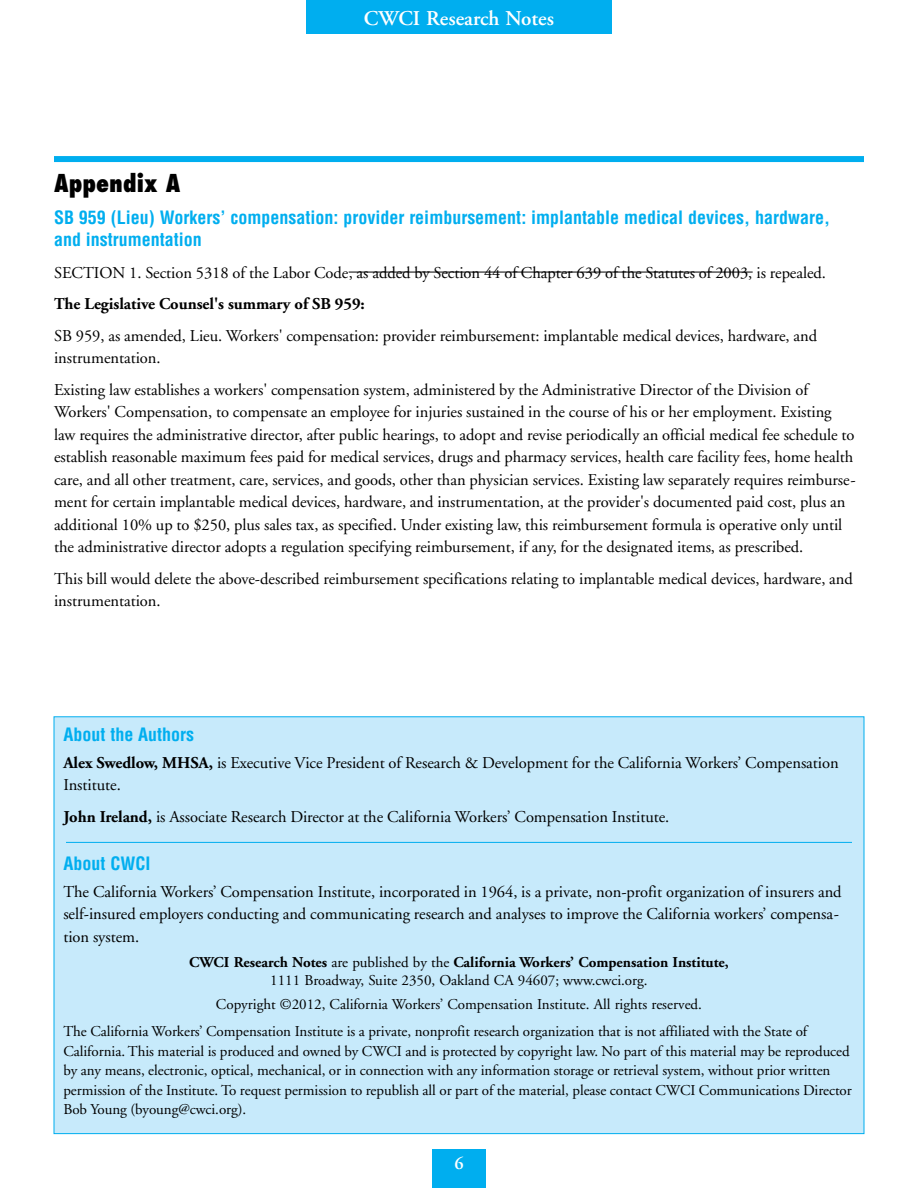
<style>
.page{position:relative;width:918px;height:1188px;background:#fff}
.page>*{position:absolute;margin:0;border:0;box-sizing:border-box;transform-origin:0 0}
.t1{font:800 condensed 24px "Futura";letter-spacing:.005em;color:#000}
.t2{font:600 21px "Adobe Garamond";color:#fff}
.t3{font:700 condensed 18px/22.5px "Helvetica";color:#00aeef}
.t4{font:600 18px "Adobe Garamond";color:#fff}
.t5{font:16.5px/22.5px "Adobe Garamond";letter-spacing:-.005em;color:#000}
.t6{font:700 16.5px "Adobe Garamond";letter-spacing:-.005em;color:#000}
.t7{font:15px/19.5px "Adobe Garamond";letter-spacing:-.005em;color:#000}
.s1{font-weight:700}
</style>
<div class="page">
<div style="left:54px;top:156px;width:810px;height:6px;background:#00aeef"></div>
<hr style="left:349px;top:272px;width:404px;height:1px;background:#000">
<div style="left:306px;top:0;width:306px;height:34px;background:#00aeef"></div>
<div style="left:432px;top:1150px;width:54px;height:38px;background:#00aeef"></div>
<div style="left:54px;top:717px;width:810px;height:417px;background:#c7eafb"></div>
<hr style="left:66px;top:842px;width:786px;height:1px;background:#00aeef">
<p class="t2" style="left:364px;top:7px;width:192px">CWCI Research Notes</p>
<h1 class="t1" style="left:54px;top:168px;width:128px">Appendix A</h1>
<p class="t3" style="left:54px;top:206px;width:778px">SB 959 (Lieu) Workers’ compensation: provider reimbursement: implantable medical devices, hardware, and instrumentation</p>
<p class="t5" style="left:54px;top:262px;width:774px">SECTION 1. Section 5318 of the Labor Code, as added by Section 44 of Chapter 639 of the Statutes of 2003, is repealed.</p>
<p class="t6" style="left:54px;top:295px;width:312px">The Legislative Counsel's summary of SB 959:</p>
<p class="t5" style="left:54px;top:325px;width:765px">SB 959, as amended, Lieu. Workers' compensation: provider reimbursement: implantable medical devices, hardware, and instrumentation.</p>
<p class="t5" style="left:54px;top:379px;width:803px">Existing law establishes a workers' compensation system, administered by the Administrative Director of the Division of Workers' Compensation, to compensate an employee for injuries sustained in the course of his or her employment. Existing law requires the administrative director, after public hearings, to adopt and revise periodically an official medical fee schedule to establish reasonable maximum fees paid for medical services, drugs and pharmacy services, health care facility fees, home health care, and all other treatment, care, services, and goods, other than physician services. Existing law separately requires reimburse&shy;ment for certain implantable medical devices, hardware, and instrumentation, at the provider's documented paid cost, plus an additional 10% up to $250, plus sales tax, as specified. Under existing law, this reimbursement formula is operative only until the administrative director adopts a regulation specifying reimbursement, if any, for the designated items, as prescribed.</p>
<p class="t5" style="left:54px;top:568px;width:800px">This bill would delete the above-described reimbursement specifications relating to implantable medical devices, hardware, and instrumentation.</p>
<p class="t3" style="left:63px;top:723px;width:132px">About the Authors</p>
<p class="t5" style="left:63px;top:751px;width:777px"><span class="s1">Alex Swedlow, MHSA,</span> is Executive Vice President of Research &amp; Development for the California Workers’ Compensation<br>Institute.</p>
<p class="t5" style="left:63px;top:805px;width:608px"><span class="s1">John Ireland,</span> is Associate Research Director at the California Workers’ Compensation Institute.</p>
<p class="t3" style="left:63px;top:852px;width:88px">About CWCI</p>
<p class="t5" style="left:63px;top:880px;width:780px">The California Workers’ Compensation Institute, incorporated in 1964, is a private, non-profit organization of insurers and self-insured employers conducting and communicating research and analyses to improve the California workers’ compensa&shy;tion system.</p>
<p class="t7" style="left:189px;top:954px;width:541px;line-height:18px;text-align:center"><span class="s1">CWCI Research Notes</span> are published by the <span class="s1">California Workers’ Compensation Institute,<br></span>1111 Broadway, Suite 2350, Oakland CA 94607; www.cwci.org.</p>
<p class="t7" style="left:63px;top:991px;width:745px;line-height:27px;text-indent:153px">Copyright ©2012, California Workers’ Compensation Institute. All rights reserved.<br>The California Workers’ Compensation Institute is a private, nonprofit research organization that is not affiliated with the State of</p>
<p class="t7" style="left:63px;top:1041px;width:790px">California. This material is produced and owned by CWCI and is protected by copyright law. No part of this material may be reproduced by any means, electronic, optical, mechanical, or in connection with any information storage or retrieval system, without prior written permission of the Institute. To request permission to republish all or part of the material, please contact CWCI Communications Director Bob Young (byoung@cwci.org).</p>
<p class="t4" style="left:454px;top:1153px;width:11px">6</p>
</div>
